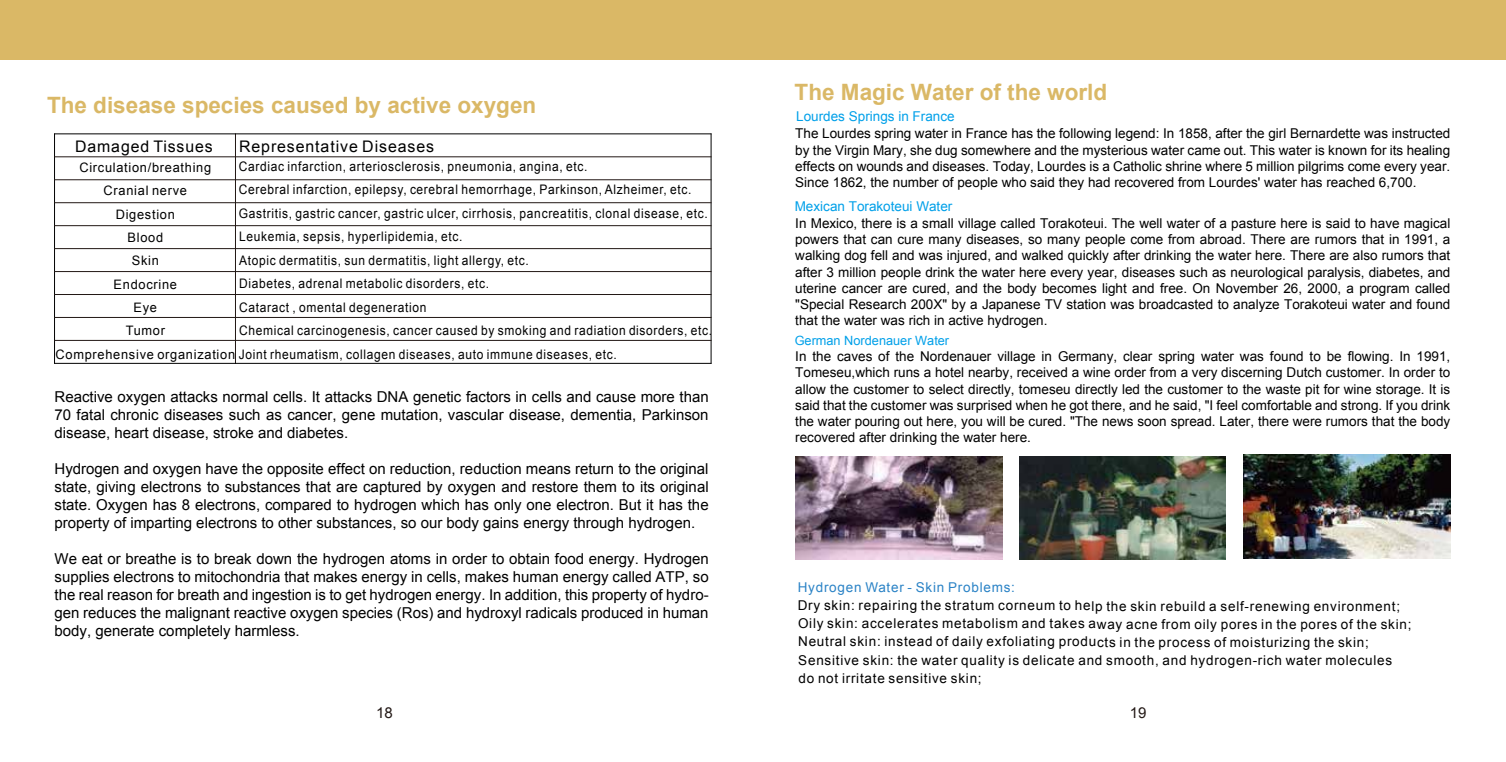
<style>
.page{position:relative;width:1506px;height:762px;background:#fff}
.page>*{position:absolute;margin:0;border:0;box-sizing:border-box;transform-origin:0 0}
.t1{font:700 22.5px "Arial";color:#dab866}
.t2{font:15.9px "Arial";letter-spacing:.055em;color:#000}
.t3{font:15px/18px "Arial";color:#000;text-align:justify}
.t4{font:15px "Arial";color:#221815}
.t5{font:13.5px/16.2px "Arial";letter-spacing:.055em;color:#000;text-align:justify}
.t6{font:13.5px "Arial";color:#00a0e9}
.t7{font:13.5px "Arial";letter-spacing:.055em;color:#2b83c6}
.t8{font:13.2px "Arial";letter-spacing:.055em;color:#000;scale:.91 1}
.t9{font:13.05px/23.2px "Arial";letter-spacing:.055em;color:#000;text-align:center}
.t10{font:12.75px "Arial";color:#00a0e9}
.s1{font-size:13.05px}
</style>
<div class="page">
<hr style="left:54px;top:133px;width:1px;height:230px;background:#000">
<hr style="left:235px;top:133px;width:1px;height:230px;background:#221815">
<hr style="left:710px;top:133px;width:1px;height:230px;background:#000">
<hr style="left:54px;top:363px;width:657px;height:1px;background:#000">
<hr style="left:54px;top:340px;width:657px;height:1px;background:#221815">
<hr style="left:54px;top:317px;width:657px;height:1px;background:#221815">
<hr style="left:54px;top:294px;width:657px;height:1px;background:#221815">
<hr style="left:54px;top:271px;width:657px;height:1px;background:#221815">
<hr style="left:54px;top:248px;width:657px;height:1px;background:#221815">
<hr style="left:54px;top:225px;width:657px;height:1px;background:#221815">
<hr style="left:54px;top:202px;width:657px;height:1px;background:#221815">
<hr style="left:54px;top:179px;width:657px;height:1px;background:#221815">
<hr style="left:54px;top:156px;width:657px;height:1px;background:#221815">
<hr style="left:54px;top:133px;width:657px;height:1px;background:#000">
<div style="left:0;top:0;width:1505px;height:60px;background:#dab866"></div>
<img style="left:795px;top:456px;width:207px;height:103px">
<img style="left:1019px;top:456px;width:206px;height:103px">
<img style="left:1243px;top:454px;width:207px;height:103px">
<h1 class="t1" style="left:47px;top:90px;width:490px">The disease species caused by active oxygen</h1>
<p class="t2" style="left:75px;top:136px;width:139px">Damaged Tissues</p>
<p class="t2" style="left:239px;top:136px;width:196px">Representative Diseases</p>
<p class="t8" style="left:239px;top:157px;width:385px">Cardiac infarction, arteriosclerosis, pneumonia, angina, etc.</p>
<p class="t8" style="left:239px;top:181px;width:499px">Cerebral infarction, epilepsy, cerebral hemorrhage, Parkinson, Alzheimer, etc.</p>
<p class="t8" style="left:239px;top:204px;width:516px">Gastritis, gastric cancer, gastric ulcer, cirrhosis, pancreatitis, clonal disease, etc.</p>
<p class="t8" style="left:239px;top:228px;width:247px">Leukemia, sepsis, hyperlipidemia, etc.</p>
<p class="t8" style="left:239px;top:251px;width:320px">Atopic dermatitis, sun dermatitis, light allergy, etc.</p>
<p class="t8" style="left:239px;top:275px;width:276px">Diabetes, adrenal metabolic disorders, etc.</p>
<p class="t8" style="left:239px;top:298px;width:207px">Cataract , omental degeneration</p>
<p class="t8" style="left:239px;top:322px;width:521px">Chemical carcinogenesis, cancer caused by smoking and radiation disorders, etc.</p>
<p class="t8" style="left:56px;top:345px;width:618px"><span class="s1">Comprehensive organization</span> Joint rheumatism, collagen diseases, auto immune diseases, etc.</p>
<p class="t9" style="left:79px;top:156px;width:133px">Circulation/breathing<br>Cranial nerve<br>Digestion<br>Blood<br>Skin<br>Endocrine<br>Eye<br>Tumor</p>
<p class="t3" style="left:55px;top:387px;width:655px">Reactive oxygen attacks normal cells. It attacks DNA genetic factors in cells and cause more than 70 fatal chronic diseases such as cancer, gene mutation, vascular disease, dementia, Parkinson disease, heart disease, stroke and diabetes.</p>
<p class="t3" style="left:55px;top:459px;width:655px">Hydrogen and oxygen have the opposite effect on reduction, reduction means return to the original state, giving electrons to substances that are captured by oxygen and restore them to its original state. Oxygen has 8 electrons, compared to hydrogen which has only one electron. But it has the property of imparting electrons to other substances, so our body gains energy through hydrogen.</p>
<p class="t3" style="left:55px;top:549px;width:655px">We eat or breathe is to break down the hydrogen atoms in order to obtain food energy. Hydrogen supplies electrons to mitochondria that makes energy in cells, makes human energy called ATP, so the real reason for breath and ingestion is to get hydrogen energy. In addition, this property of hydro&shy;gen reduces the malignant reactive oxygen species (Ros) and hydroxyl radicals produced in human body, generate completely harmless.</p>
<h1 class="t1" style="left:794px;top:77px;width:314px">The Magic Water of the world</h1>
<p class="t6" style="left:796px;top:107px;width:160px">Lourdes Springs in France</p>
<p class="t5" style="left:795px;top:126px;width:656px">The Lourdes spring water in France has the following legend: In 1858, after the girl Bernardette was instructed by the Virgin Mary, she dug somewhere and the mysterious water came out. This water is known for its healing effects on wounds and diseases. Today, Lourdes is a Catholic shrine where 5 million pilgrims come every year.<br>Since 1862, the number of people who said they had recovered from Lourdes' water has reached 6,700.</p>
<p class="t5" style="left:795px;top:215px;width:656px">In Mexico, there is a small village called Torakoteui. The well water of a pasture here is said to have magical powers that can cure many diseases, so many people come from abroad. There are rumors that in 1991, a walking dog fell and was injured, and walked quickly after drinking the water here. There are also rumors that after 3 million people drink the water here every year, diseases such as neurological paralysis, diabetes, and uterine cancer are cured, and the body becomes light and free. On November 26, 2000, a program called "Special Research 200X" by a Japanese TV station was broadcasted to analyze Torakoteui water and found that the water was rich in active hydrogen.</p>
<p class="t5" style="left:795px;top:348px;width:656px">In the caves of the Nordenauer village in Germany, clear spring water was found to be flowing. In 1991, Tomeseu,which runs a hotel nearby, received a wine order from a very discerning Dutch customer. In order to allow the customer to select directly, tomeseu directly led the customer to the waste pit for wine storage. It is said that the customer was surprised when he got there, and he said, "I feel comfortable and strong. If you drink the water pouring out here, you will be cured. "The news soon spread. Later, there were rumors that the body recovered after drinking the water here.</p>
<p class="t6" style="left:794px;top:197px;width:159px">Mexican Torakoteui Water</p>
<p class="t10" style="left:794px;top:332px;width:156px">German Nordenauer Water</p>
<p class="t7" style="left:797px;top:578px;width:219px">Hydrogen Water - Skin Problems:</p>
<p class="t5" style="left:797px;top:597px;width:615px;line-height:18px;text-align:left">Dry skin: repairing the stratum corneum to help the skin rebuild a self-renewing environment; Oily skin: accelerates metabolism and takes away acne from oily pores in the pores of the skin; Neutral skin: instead of daily exfoliating products in the process of moisturizing the skin; Sensitive skin: the water quality is delicate and smooth, and hydrogen-rich water molecules<br>do not irritate sensitive skin;</p>
<p class="t4" style="left:376px;top:702px;width:18px">18</p>
<p class="t4" style="left:1129px;top:702px;width:18px">19</p>
</div>
